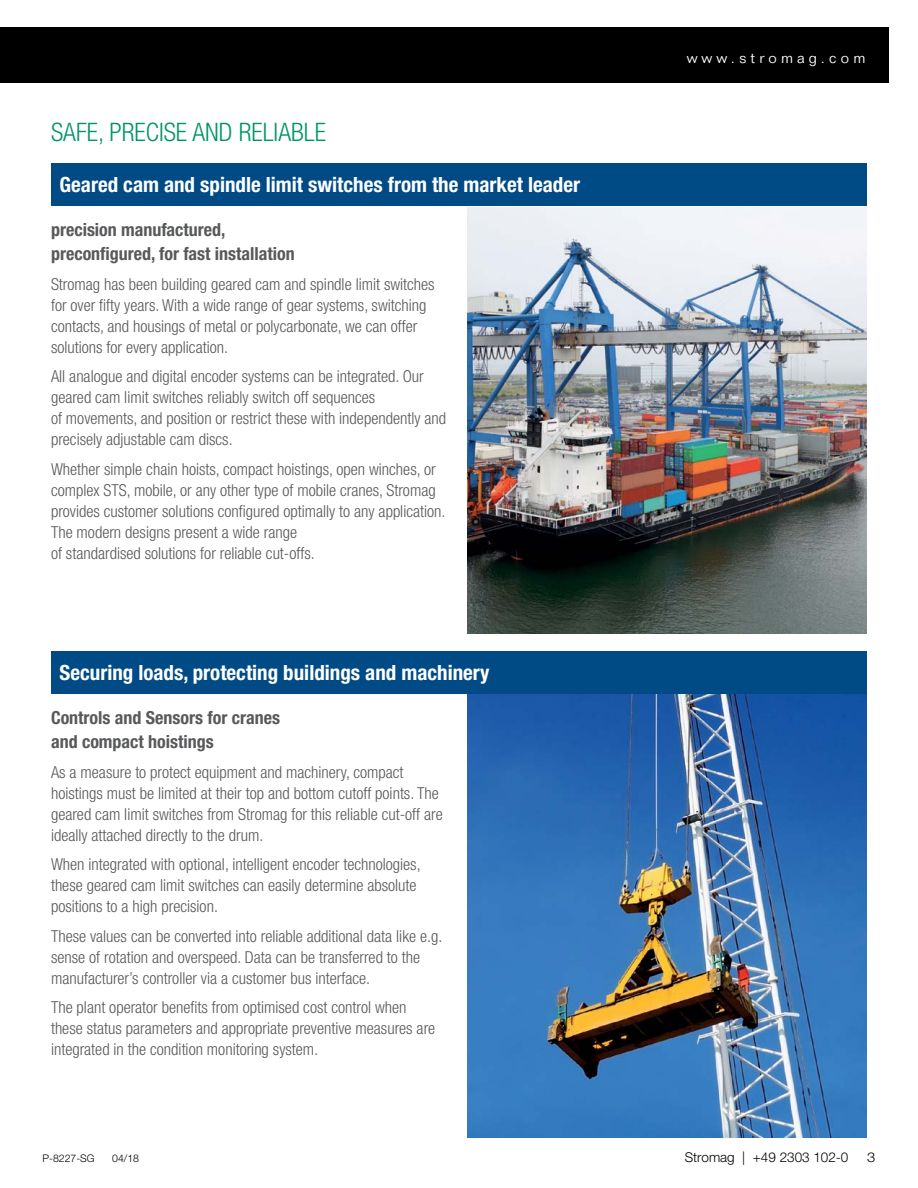
<style>
.page{position:relative;width:918px;height:1188px;background:#fff}
.page>*{position:absolute;margin:0;border:0;box-sizing:border-box;transform-origin:0 0}
.t1{font:300 condensed 25.5px "Helvetica Neue LT Std";color:#009467}
.t2{font:700 condensed 21px "Helvetica Neue LT Std";color:#fff}
.t3{font:700 condensed 18px/24px "Helvetica Neue LT Std";color:#58595b}
.t4{font:300 condensed 16.5px/21px "Helvetica Neue LT Std";color:#58595b}
.t5{font:300 15px "Folio Std";letter-spacing:.275em;color:#fff}
.t6{font:300 13.5px "Helvetica Neue LT Std";color:#000}
.t7{font:300 13.5px "Helvetica Neue LT Std";color:#000;scale:1.1 1}
.t8{font:300 10.5px "Helvetica Neue LT Std";color:#000}
</style>
<div class="page">
<div style="left:0;top:27px;width:888px;height:55px;background:#000"></div>
<img style="left:468px;top:694px;width:399px;height:443px">
<img style="left:468px;top:208px;width:399px;height:426px">
<div style="left:51px;top:164px;width:816px;height:42px;background:#004b85"></div>
<div style="left:51px;top:651px;width:816px;height:43px;background:#004b85"></div>
<p class="t1" style="left:51px;top:117px;width:277px">SAFE, PRECISE AND RELIABLE</p>
<p class="t2" style="left:60px;top:172px;width:522px">Geared cam and spindle limit switches from the market leader</p>
<p class="t3" style="left:51px;top:217px;width:245px">precision manufactured, preconfigured, for fast installation</p>
<p class="t4" style="left:51px;top:273px;width:385px">Stromag has been building geared cam and spindle limit switches for over fifty years. With a wide range of gear systems, switching contacts, and housings of metal or polycarbonate, we can offer solutions for every application.</p>
<p class="t4" style="left:51px;top:366px;width:397px">All analogue and digital encoder systems can be integrated. Our geared cam limit switches reliably switch off sequences<br>of movements, and position or restrict these with independently and precisely adjustable cam discs.</p>
<p class="t4" style="left:51px;top:458px;width:396px">Whether simple chain hoists, compact hoistings, open winches, or complex STS, mobile, or any other type of mobile cranes, Stromag provides customer solutions configured optimally to any application.<br>The modern designs present a wide range<br>of standardised solutions for reliable cut-offs.</p>
<p class="t2" style="left:60px;top:660px;width:432px">Securing loads, protecting buildings and machinery</p>
<p class="t3" style="left:51px;top:706px;width:231px">Controls and Sensors for cranes and compact hoistings</p>
<p class="t4" style="left:51px;top:761px;width:393px">As a measure to protect equipment and machinery, compact hoistings must be limited at their top and bottom cutoff points. The geared cam limit switches from Stromag for this reliable cut-off are ideally attached directly to the drum.</p>
<p class="t4" style="left:51px;top:854px;width:371px">When integrated with optional, intelligent encoder technologies, these geared cam limit switches can easily determine absolute positions to a high precision.</p>
<p class="t4" style="left:51px;top:925px;width:393px">These values can be converted into reliable additional data like e.g. sense of rotation and overspeed. Data can be transferred to the manufacturer’s controller via a customer bus interface.</p>
<p class="t4" style="left:51px;top:997px;width:386px">The plant operator benefits from optimised cost control when these status parameters and appropriate preventive measures are integrated in the condition monitoring system.</p>
<p class="t5" style="left:687px;top:49px;width:180px">www.stromag.com</p>
<p class="t8" style="left:43px;top:1152px;width:54px">P-8227-SG</p>
<p class="t8" style="left:112px;top:1152px;width:28px">04/18</p>
<p class="t6" style="left:685px;top:1149px;width:165px">Stromag | +49 2303 102-0</p>
<p class="t7" style="left:867px;top:1149px;width:9px">3</p>
</div>
